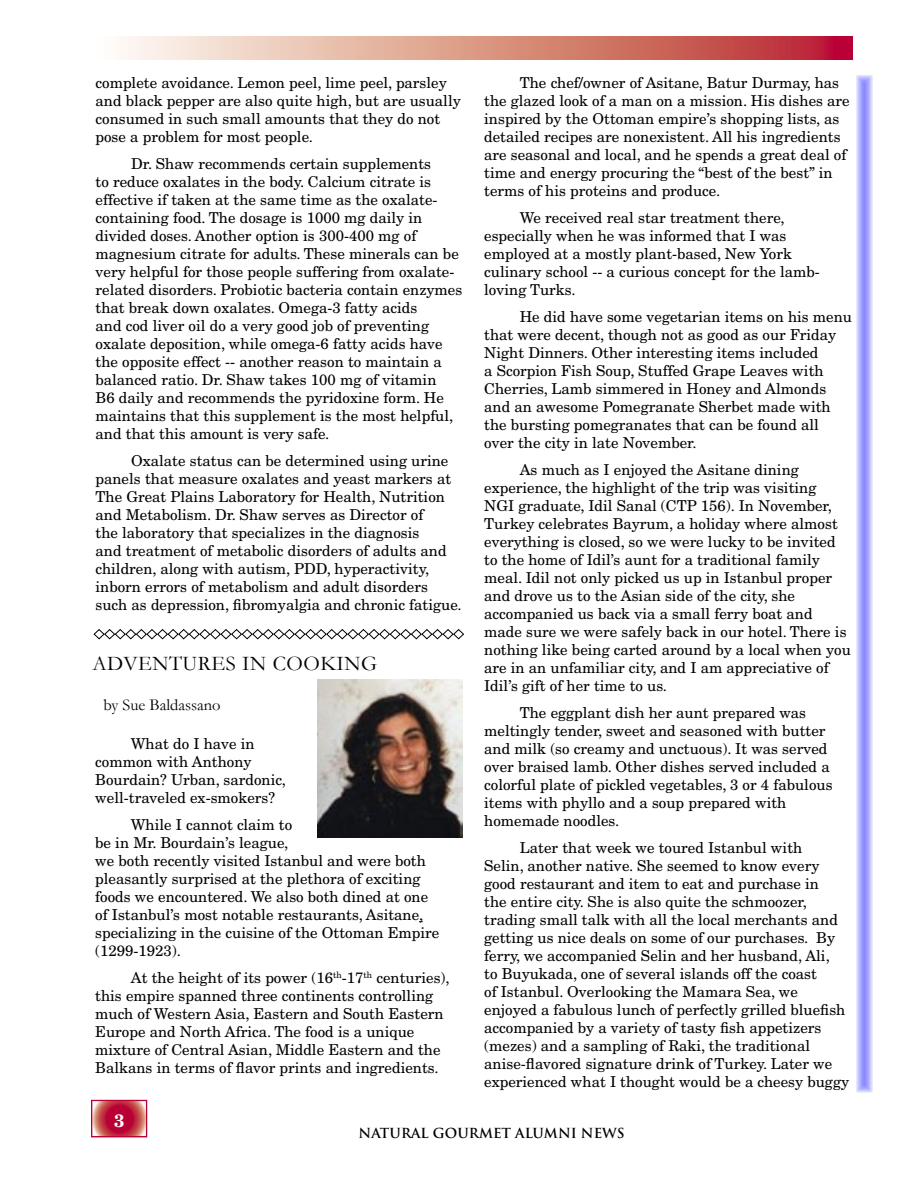
<style>
.page{position:relative;width:918px;height:1188px;background:#fff}
.page>*{position:absolute;margin:0;border:0;box-sizing:border-box;transform-origin:0 0}
.Heading_1{font:21px "Garamond";letter-spacing:.025em;color:#000}
.TOC_Text{font:700 18px "New Century Schlbk";color:#fff}
.Byline{font:16.5px "Garamond";color:#000}
.t1{font:15px/18px "New Century Schlbk";color:#000}
.t2{font:700 13.5px "Trajan";color:#000}
</style>
<div class="page">
<svg style="left:124px;top:37px;width:729px;height:23px;background:#d99086"></svg>
<svg style="left:856px;top:75px;width:16px;height:1017px;background:#b2b2ff"></svg>
<svg style="left:91px;top:1100px;width:56px;height:37px;background:#c2334b"></svg>
<div style="left:92px;top:1101px;width:54px;height:36px;border:1px solid #b90035"></div>
<svg style="left:93px;top:629px;width:372px;height:11px"></svg>
<img style="left:317px;top:680px;width:146px;height:158px">
<p class="t1" style="left:96px;top:73px;width:367px">complete avoidance. Lemon peel, lime peel, parsley and black pepper are also quite high, but are usually consumed in such small amounts that they do not pose a problem for most people.</p>
<p class="t1" style="left:96px;top:154px;width:368px;text-indent:36px">Dr. Shaw recommends certain supplements<br>to reduce oxalates in the body. Calcium citrate is effective if taken at the same time as the oxalate&shy;containing food. The dosage is 1000 mg daily in divided doses. Another option is 300-400 mg of magnesium citrate for adults. These minerals can be very helpful for those people suffering from oxalate&shy;related disorders. Probiotic bacteria contain enzymes that break down oxalates. Omega-3 fatty acids<br>and cod liver oil do a very good job of preventing oxalate deposition, while omega-6 fatty acids have the opposite effect -- another reason to maintain a balanced ratio. Dr. Shaw takes 100 mg of vitamin<br>B6 daily and recommends the pyridoxine form. He maintains that this supplement is the most helpful, and that this amount is very safe.</p>
<p class="t1" style="left:96px;top:451px;width:368px;text-indent:36px">Oxalate status can be determined using urine panels that measure oxalates and yeast markers at The Great Plains Laboratory for Health, Nutrition and Metabolism. Dr. Shaw serves as Director of<br>the laboratory that specializes in the diagnosis<br>and treatment of metabolic disorders of adults and children, along with autism, PDD, hyperactivity, inborn errors of metabolism and adult disorders such as depression, fibromyalgia and chronic fatigue.</p>
<p class="Heading_1" style="left:93px;top:650px;width:286px">ADVENTURES IN COOKING</p>
<p class="Byline" style="left:103px;top:695px;width:119px">by Sue Baldassano</p>
<p class="t1" style="left:95px;top:735px;width:192px;text-indent:36px">What do I have in common with Anthony<br>Bourdain? Urban, sardonic, well-traveled ex-smokers?</p>
<p class="t1" style="left:95px;top:816px;width:346px;text-indent:36px">While I cannot claim to<br>be in Mr. Bourdain’s league,<br>we both recently visited Istanbul and were both pleasantly surprised at the plethora of exciting foods we encountered. We also both dined at one of Istanbul’s most notable restaurants, Asitane, specializing in the cuisine of the Ottoman Empire (1299-1923).</p>
<p class="t1" style="left:95px;top:969px;width:356px;text-indent:36px">At the height of its power (16<sup>th</sup>-17<sup>th</sup> centuries), this empire spanned three continents controlling much of Western Asia, Eastern and South Eastern Europe and North Africa. The food is a unique mixture of Central Asian, Middle Eastern and the Balkans in terms of flavor prints and ingredients.</p>
<p class="t1" style="left:484px;top:73px;width:367px;text-indent:36px">The chef/owner of Asitane, Batur Durmay, has the glazed look of a man on a mission. His dishes are inspired by the Ottoman empire’s shopping lists, as detailed recipes are nonexistent. All his ingredients are seasonal and local, and he spends a great deal of time and energy procuring the “best of the best” in terms of his proteins and produce.</p>
<p class="t1" style="left:484px;top:208px;width:337px;text-indent:36px">We received real star treatment there, especially when he was informed that I was employed at a mostly plant-based, New York culinary school -- a curious concept for the lamb&shy;loving Turks.</p>
<p class="t1" style="left:484px;top:307px;width:369px;text-indent:36px">He did have some vegetarian items on his menu that were decent, though not as good as our Friday Night Dinners. Other interesting items included<br>a Scorpion Fish Soup, Stuffed Grape Leaves with Cherries, Lamb simmered in Honey and Almonds and an awesome Pomegranate Sherbet made with the bursting pomegranates that can be found all over the city in late November.</p>
<p class="t1" style="left:484px;top:460px;width:368px;text-indent:36px">As much as I enjoyed the Asitane dining experience, the highlight of the trip was visiting<br>NGI graduate, Idil Sanal (CTP 156). In November, Turkey celebrates Bayrum, a holiday where almost everything is closed, so we were lucky to be invited to the home of Idil’s aunt for a traditional family meal. Idil not only picked us up in Istanbul proper and drove us to the Asian side of the city, she accompanied us back via a small ferry boat and made sure we were safely back in our hotel. There is nothing like being carted around by a local when you are in an unfamiliar city, and I am appreciative of Idil’s gift of her time to us.</p>
<p class="t1" style="left:484px;top:703px;width:350px;text-indent:36px">The eggplant dish her aunt prepared was meltingly tender, sweet and seasoned with butter and milk (so creamy and unctuous). It was served over braised lamb. Other dishes served included a colorful plate of pickled vegetables, 3 or 4 fabulous items with phyllo and a soup prepared with homemade noodles.</p>
<p class="t1" style="left:484px;top:838px;width:366px;text-indent:36px">Later that week we toured Istanbul with<br>Selin, another native. She seemed to know every good restaurant and item to eat and purchase in<br>the entire city. She is also quite the schmoozer, trading small talk with all the local merchants and getting us nice deals on some of our purchases. By ferry, we accompanied Selin and her husband, Ali,<br>to Buyukada, one of several islands off the coast<br>of Istanbul. Overlooking the Mamara Sea, we enjoyed a fabulous lunch of perfectly grilled bluefish accompanied by a variety of tasty fish appetizers (mezes) and a sampling of Raki, the traditional anise-flavored signature drink of Turkey. Later we experienced what I thought would be a cheesy buggy</p>
<p class="TOC_Text" style="left:114px;top:1109px;width:12px">3</p>
<p class="t2" style="left:359px;top:1125px;width:268px">NATURAL GOURMET ALUMNI NEWS</p>
</div>
